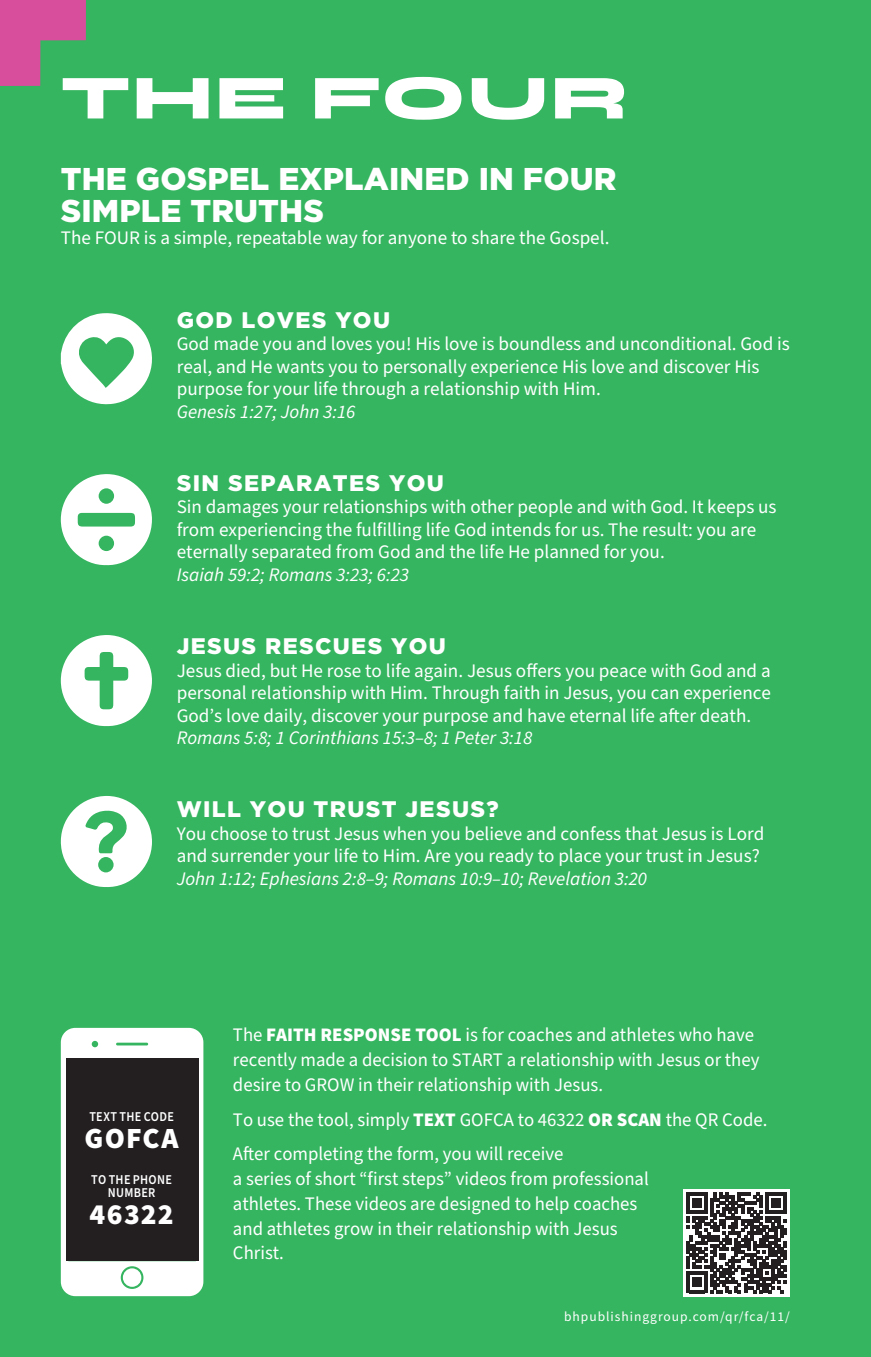
<style>
.page{position:relative;width:871px;height:1357px;background:#36b560}
.page>*{position:absolute;margin:0;border:0;box-sizing:border-box;transform-origin:0 0}
.t1{font:63px "Syne";letter-spacing:.035em;color:#fff}
.t2{font:900 31.5px/31.5px "Gotham";letter-spacing:.005em;color:#fff}
.t3{font:900 29.25px "Source Sans Pro";letter-spacing:.04em;color:#fff}
.t4{font:900 22.5px "Gotham";letter-spacing:.06em;color:#fff}
.t5{font:19.12px/22.5px "Source Sans Pro";color:#fff}
.t6{font:italic 19.12px "Source Sans Pro";color:#fff}
.t7{font:13.5px "Source Sans Pro";letter-spacing:.07em;color:#fff}
.t8{font:600 13.5px/13.5px "Source Sans Pro";letter-spacing:.025em;color:#fff;text-align:center;scale:.9 1}
.s1{font-weight:900}
</style>
<div class="page">
<svg style="left:61px;top:313px;width:91px;height:92px"></svg>
<svg style="left:61px;top:474px;width:91px;height:92px"></svg>
<svg style="left:61px;top:635px;width:91px;height:92px"></svg>
<svg style="left:60px;top:796px;width:92px;height:91px"></svg>
<div style="left:61px;top:1028px;width:142px;height:268px;background:#fff"></div>
<div style="left:66px;top:1058px;width:132px;height:203px;background:#231f20"></div>
<div style="left:683px;top:1189px;width:107px;height:107px;background:#fff"></div>
<svg style="left:686px;top:1192px;width:101px;height:101px"></svg>
<svg style="left:0;top:0;width:86px;height:86px"></svg>
<p class="t1" style="left:61px;top:58px;width:569px">THE FOUR</p>
<p class="t2" style="left:61px;top:163px;width:557px">THE GOSPEL EXPLAINED IN FOUR<br>SIMPLE TRUTHS</p>
<p class="t5" style="left:61px;top:227px;width:550px">The FOUR is a simple, repeatable way for anyone to share the Gospel.</p>
<p class="t4" style="left:177px;top:304px;width:215px">GOD LOVES YOU</p>
<p class="t5" style="left:177px;top:333px;width:615px">God made you and loves you! His love is boundless and unconditional. God is real, and He wants you to personally experience His love and discover His purpose for your life through a relationship with Him.</p>
<p class="t6" style="left:177px;top:399px;width:180px">Genesis 1:27; John 3:16</p>
<p class="t4" style="left:177px;top:467px;width:269px">SIN SEPARATES YOU</p>
<p class="t5" style="left:177px;top:496px;width:601px">Sin damages your relationships with other people and with God. It keeps us from experiencing the fulfilling life God intends for us. The result: you are eternally separated from God and the life He planned for you.</p>
<p class="t6" style="left:177px;top:562px;width:234px">Isaiah 59:2; Romans 3:23; 6:23</p>
<p class="t4" style="left:177px;top:630px;width:271px">JESUS RESCUES YOU</p>
<p class="t5" style="left:177px;top:659px;width:596px;text-align:justify">Jesus died, but He rose to life again. Jesus offers you peace with God and a personal relationship with Him. Through faith in Jesus, you can experience God’s love daily, discover your purpose and have eternal life after death.</p>
<p class="t6" style="left:177px;top:725px;width:357px">Romans 5:8; 1 Corinthians 15:3–8; 1 Peter 3:18</p>
<p class="t4" style="left:177px;top:794px;width:323px">WILL YOU TRUST JESUS?</p>
<p class="t5" style="left:177px;top:823px;width:589px">You choose to trust Jesus when you believe and confess that Jesus is Lord and surrender your life to Him. Are you ready to place your trust in Jesus?</p>
<p class="t6" style="left:177px;top:865px;width:472px">John 1:12; Ephesians 2:8–9; Romans 10:9–10; Revelation 3:20</p>
<p class="t8" style="left:89px;top:1110px;width:95px">TEXT THE CODE</p>
<p class="t3" style="left:85px;top:1119px;width:96px">GOFCA</p>
<p class="t8" style="left:91px;top:1173px;width:91px">TO THE PHONE<br>NUMBER</p>
<p class="t3" style="left:90px;top:1196px;width:86px">46322</p>
<p class="t5" style="left:233px;top:1023px;width:528px;line-height:24.8px">The <span class="s1">FAITH RESPONSE TOOL</span> is for coaches and athletes who have recently made a decision to START a relationship with Jesus or they desire to GROW in their relationship with Jesus.</p>
<p class="t5" style="left:233px;top:1109px;width:536px">To use the tool, simply <span class="s1">TEXT</span> GOFCA to 46322 <span class="s1">OR SCAN</span> the QR Code.</p>
<p class="t5" style="left:233px;top:1142px;width:417px;line-height:24.8px">After completing the form, you will receive<br>a series of short “first steps” videos from professional athletes. These videos are designed to help coaches and athletes grow in their relationship with Jesus Christ.</p>
<p class="t7" style="left:564px;top:1308px;width:227px">bhpublishinggroup.com/qr/fca/11/</p>
</div>
